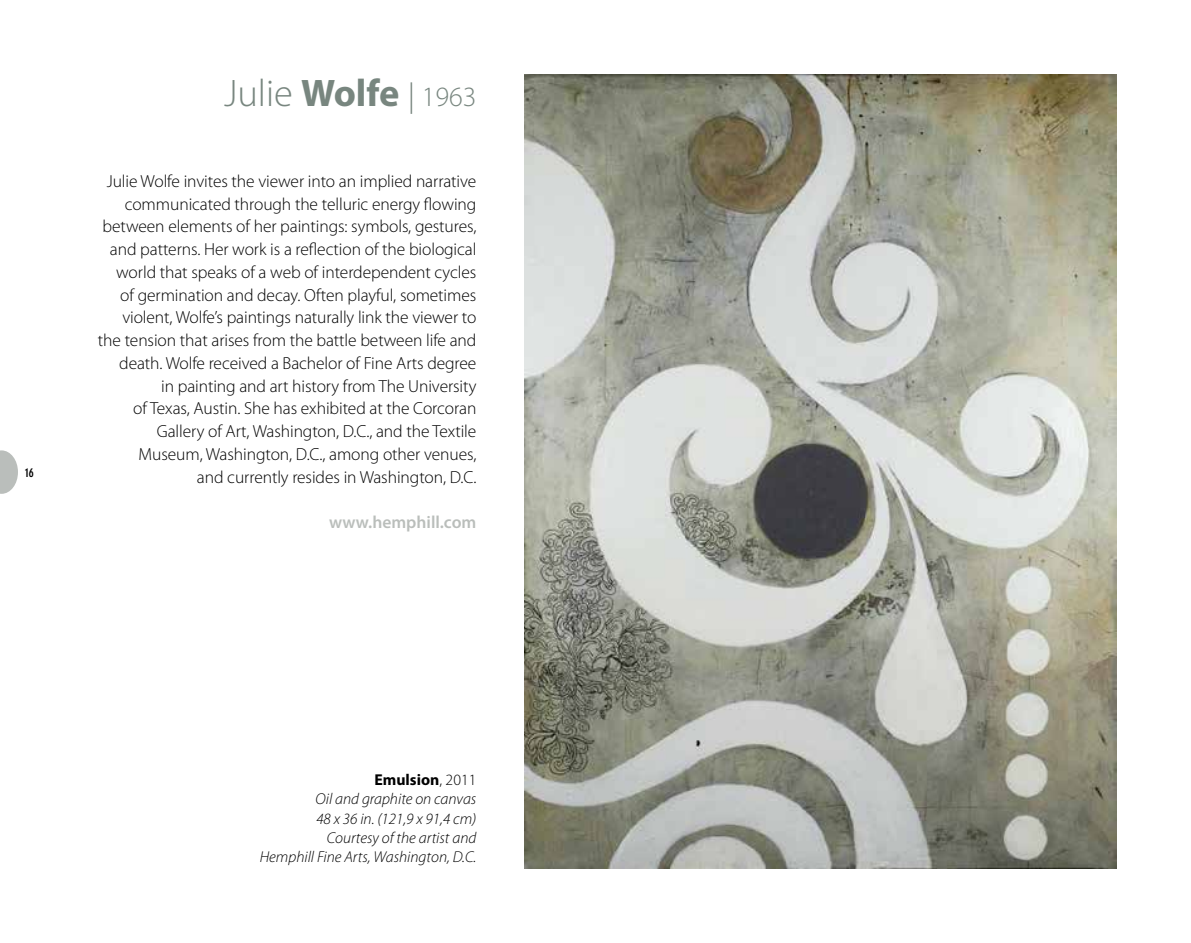
<style>
.page{position:relative;width:1191px;height:943px;background:#fff}
.page>*{position:absolute;margin:0;border:0;box-sizing:border-box;transform-origin:0 0}
.t1{font:300 38.5px "Myriad Pro";color:#78867f}
.t2{font:300 17.5px/22.8px "Myriad Pro";letter-spacing:-.005em;color:#000;text-align:right}
.t3{font:600 17.5px "Myriad Pro";color:#babebb}
.t4{font:italic 300 15.75px/19.2px "Myriad Pro";color:#000;text-align:right}
.t5{font:700 condensed 12.25px "DIN Neuzeit Grotesk";color:#000}
.s1{font-weight:700}
.s2{font-size:31.5px}
.s3{font-size:28px}
.s4{font-weight:700;font-style:normal}
.s5{font-style:normal}
</style>
<div class="page">
<svg style="left:0;top:450px;width:18px;height:44px"></svg>
<img style="left:524px;top:74px;width:592px;height:794px">
<p class="t5" style="left:25px;top:465px;width:10px">16</p>
<h1 class="t1" style="left:224px;top:70px;width:254px">Julie <span class="s1">Wolfe</span> <span class="s2">|</span> <span class="s3">1963</span></h1>
<p class="t2" style="left:98px;top:169px;width:380px">Julie Wolfe invites the viewer into an implied narrative communicated through the telluric energy flowing between elements of her paintings: symbols, gestures, and patterns. Her work is a reflection of the biological world that speaks of a web of interdependent cycles<br>of germination and decay. Often playful, sometimes violent, Wolfe’s paintings naturally link the viewer to the tension that arises from the battle between life and death. Wolfe received a Bachelor of Fine Arts degree<br>in painting and art history from The University<br>of Texas, Austin. She has exhibited at the Corcoran Gallery of Art, Washington, D.C., and the Textile Museum, Washington, D.C., among other venues,<br>and currently resides in Washington, D.C.</p>
<p class="t3" style="left:329px;top:511px;width:149px">www.hemphill.com</p>
<p class="t4" style="left:260px;top:770px;width:218px"><span class="s4">Emulsion</span><span class="s5">, 2011<br></span>Oil and graphite on canvas<br>48 x 36 in. (121,9 x 91,4 cm)<br>Courtesy of the artist and<br>Hemphill Fine Arts, Washington, D.C.</p>
</div>
